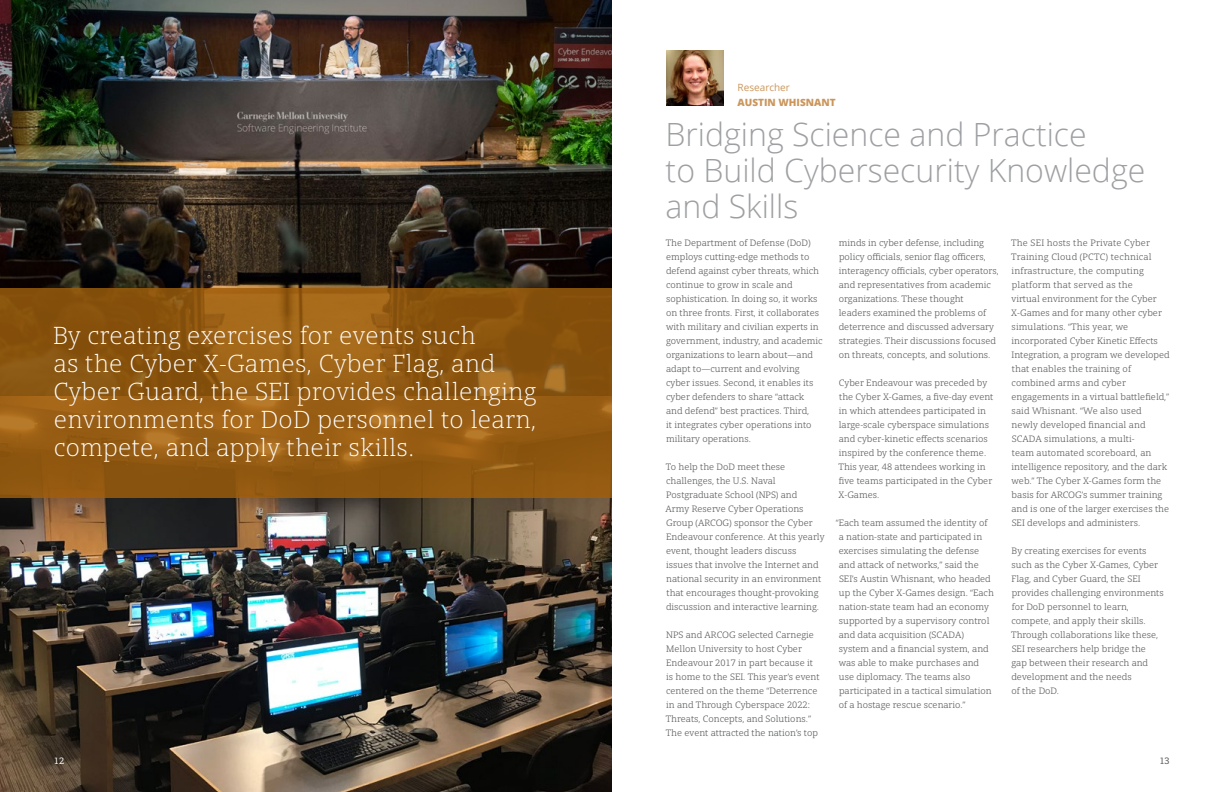
<style>
.page{position:relative;width:1224px;height:792px;background:#fff}
.page>*{position:absolute;margin:0;border:0;box-sizing:border-box;transform-origin:0 0}
.t1{font:300 32px/36px "Open Sans";color:#9d9fa2}
.t2{font:300 24px/28px "Open Serif";letter-spacing:.01em;color:#fff}
.t3{font:800 10px "Open Sans";color:#cb965b}
.t4{font:10px "Open Sans";color:#cb965b}
.t5{font:9px/14px "Open Serif";color:#58595b}
.t6{font:9px "Open Serif";color:#fff}
.t7{font:9px "Open Serif";color:#58595b}
</style>
<div class="page">
<img style="left:0;top:0;width:612px;height:792px">
<svg style="left:0;top:288px;width:612px;height:210px;background:#925a12"></svg>
<img style="left:666px;top:50px;width:58px;height:56px">
<p class="t4" style="left:738px;top:81px;width:54px">Researcher</p>
<p class="t3" style="left:738px;top:95px;width:100px">AUSTIN WHISNANT</p>
<h2 class="t2" style="left:53px;top:321px;width:485px">By creating exercises for events such<br>as the Cyber X-Games, Cyber Flag, and Cyber Guard, the SEI provides challenging environments for DoD personnel to learn, compete, and apply their skills.</h2>
<h1 class="t1" style="left:665px;top:116px;width:481px">Bridging Science and Practice<br>to Build Cybersecurity Knowledge and Skills</h1>
<p class="t5" style="left:666px;top:236px;width:158px">The Department of Defense (DoD) employs cutting-edge methods to defend against cyber threats, which continue to grow in scale and sophistication. In doing so, it works on three fronts. First, it collaborates with military and civilian experts in government, industry, and academic organizations to learn about—and adapt to—current and evolving cyber issues. Second, it enables its cyber defenders to share “attack and defend” best practices. Third,<br>it integrates cyber operations into military operations.</p>
<p class="t5" style="left:666px;top:460px;width:160px">To help the DoD meet these challenges, the U.S. Naval Postgraduate School (NPS) and<br>Army Reserve Cyber Operations Group (ARCOG) sponsor the Cyber Endeavour conference. At this yearly event, thought leaders discuss issues that involve the Internet and national security in an environment that encourages thought-provoking discussion and interactive learning.</p>
<p class="t5" style="left:666px;top:628px;width:155px">NPS and ARCOG selected Carnegie Mellon University to host Cyber Endeavour 2017 in part because it is home to the SEI. This year’s event centered on the theme “Deterrence in and Through Cyberspace 2022:<br>Threats, Concepts, and Solutions.” The event attracted the nation’s top</p>
<p class="t5" style="left:839px;top:236px;width:162px">minds in cyber defense, including policy officials, senior flag officers, interagency officials, cyber operators, and representatives from academic organizations. These thought<br>leaders examined the problems of deterrence and discussed adversary strategies. Their discussions focused on threats, concepts, and solutions.</p>
<p class="t5" style="left:838px;top:376px;width:156px">Cyber Endeavour was preceded by the Cyber X-Games, a five-day event in which attendees participated in large-scale cyberspace simulations and cyber-kinetic effects scenarios inspired by the conference theme.<br>This year, 48 attendees working in five teams participated in the Cyber<br>X-Games.</p>
<p class="t5" style="left:839px;top:516px;width:157px;text-indent:-3px">“Each team assumed the identity of a nation-state and participated in exercises simulating the defense and attack of networks,” said the SEI’s Austin Whisnant, who headed up the Cyber X-Games design. “Each nation-state team had an economy supported by a supervisory control and data acquisition (SCADA) system and a financial system, and was able to make purchases and use diplomacy. The teams also participated in a tactical simulation of a hostage rescue scenario.”</p>
<p class="t5" style="left:1011px;top:236px;width:160px">The SEI hosts the Private Cyber<br>Training Cloud (PCTC) technical infrastructure, the computing platform that served as the<br>virtual environment for the Cyber<br>X-Games and for many other cyber simulations. “This year, we incorporated Cyber Kinetic Effects<br>Integration, a program we developed that enables the training of combined arms and cyber engagements in a virtual battlefield,” said Whisnant. “We also used newly developed financial and<br>SCADA simulations, a multi-<br>team automated scoreboard, an intelligence repository, and the dark web.” The Cyber X-Games form the basis for ARCOG’s summer training and is one of the larger exercises the<br>SEI develops and administers.</p>
<p class="t5" style="left:1011px;top:544px;width:154px">By creating exercises for events such as the Cyber X-Games, Cyber<br>Flag, and Cyber Guard, the SEI provides challenging environments for DoD personnel to learn, compete, and apply their skills.<br>Through collaborations like these,<br>SEI researchers help bridge the<br>gap between their research and development and the needs<br>of the DoD.</p>
<p class="t6" style="left:54px;top:755px;width:12px">12</p>
<p class="t7" style="left:1159px;top:755px;width:12px">13</p>
</div>
